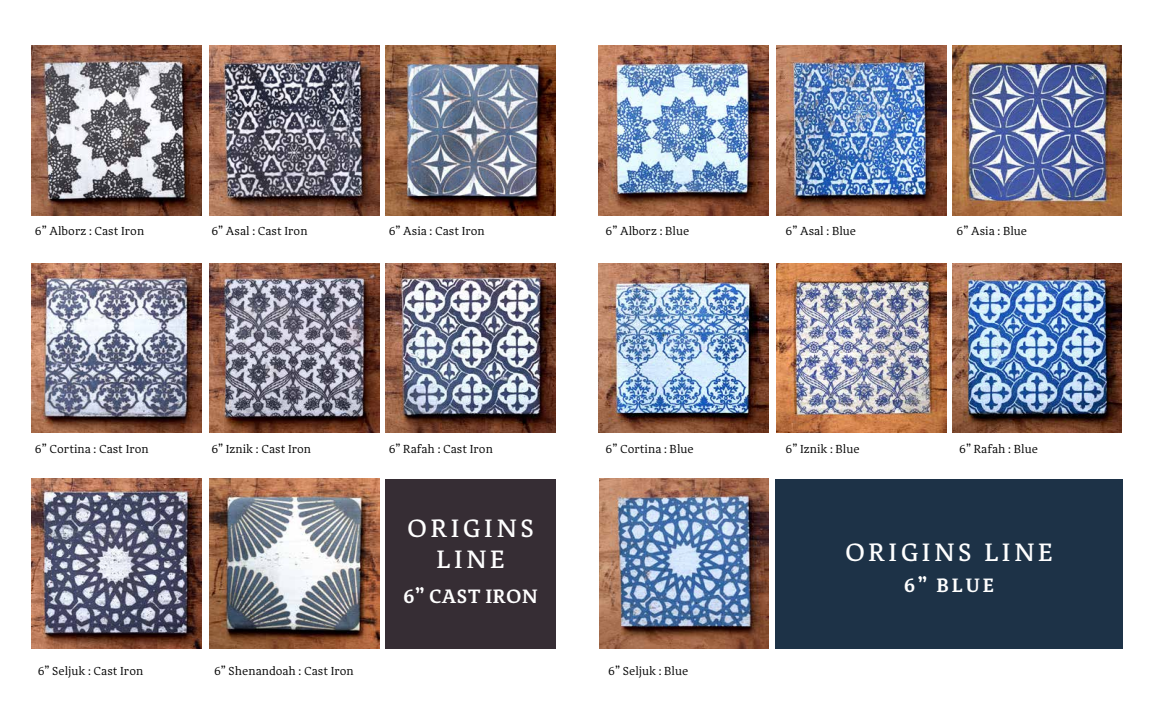
<style>
.page{position:relative;width:1152px;height:720px;background:#fff}
.page>*{position:absolute;margin:0;border:0;box-sizing:border-box;transform-origin:0 0}
.t1{font:500 26px/31.2px "Adagio Serif";letter-spacing:.135em;color:#fff;text-align:center}
.t2{font:600 20px "Adagio Serif";letter-spacing:.02em;color:#fff}
.t3{font:12px "Adagio Serif";color:#000}
</style>
<div class="page">
<div style="left:776px;top:479px;width:347px;height:169px;background:#1d3247"></div>
<div style="left:386px;top:479px;width:170px;height:169px;background:#362d34"></div>
<img style="left:32px;top:45px;width:170px;height:170px">
<img style="left:210px;top:45px;width:170px;height:170px">
<img style="left:210px;top:263px;width:170px;height:170px">
<img style="left:386px;top:45px;width:169px;height:170px">
<img style="left:386px;top:263px;width:169px;height:170px">
<img style="left:32px;top:479px;width:170px;height:169px">
<img style="left:32px;top:263px;width:170px;height:170px">
<img style="left:599px;top:45px;width:169px;height:170px">
<img style="left:776px;top:45px;width:170px;height:170px">
<img style="left:776px;top:263px;width:170px;height:170px">
<img style="left:952px;top:45px;width:170px;height:170px">
<img style="left:952px;top:263px;width:170px;height:170px">
<img style="left:599px;top:479px;width:169px;height:169px">
<img style="left:599px;top:263px;width:169px;height:170px">
<img style="left:210px;top:479px;width:170px;height:169px">
<p class="t3" style="left:35px;top:223px;width:111px">6” Alborz : Cast Iron</p>
<p class="t3" style="left:211px;top:223px;width:98px">6” Asal : Cast Iron</p>
<p class="t3" style="left:389px;top:223px;width:98px">6” Asia : Cast Iron</p>
<p class="t3" style="left:606px;top:223px;width:85px">6” Alborz : Blue</p>
<p class="t3" style="left:786px;top:223px;width:72px">6” Asal : Blue</p>
<p class="t3" style="left:957px;top:223px;width:72px">6” Asia : Blue</p>
<p class="t3" style="left:35px;top:442px;width:115px">6” Cortina : Cast Iron</p>
<p class="t3" style="left:211px;top:442px;width:101px">6” Iznik : Cast Iron</p>
<p class="t3" style="left:389px;top:442px;width:106px">6” Rafah : Cast Iron</p>
<p class="t3" style="left:38px;top:664px;width:107px">6” Seljuk : Cast Iron</p>
<p class="t3" style="left:214px;top:664px;width:141px">6” Shenandoah : Cast Iron</p>
<h1 class="t1" style="left:407px;top:513px;width:128px">ORIGINS<br>LINE</h1>
<h2 class="t2" style="left:403px;top:584px;width:136px">6” CAST IRON</h2>
<p class="t3" style="left:606px;top:442px;width:90px">6” Cortina : Blue</p>
<p class="t3" style="left:786px;top:442px;width:76px">6” Iznik : Blue</p>
<p class="t3" style="left:959px;top:442px;width:80px">6” Rafah : Blue</p>
<p class="t3" style="left:608px;top:664px;width:82px">6” Seljuk : Blue</p>
<h1 class="t1" style="left:845px;top:537px;width:209px">ORIGINS LINE</h1>
<h2 class="t2" style="left:904px;top:572px;width:92px">6” BLUE</h2>
</div>
